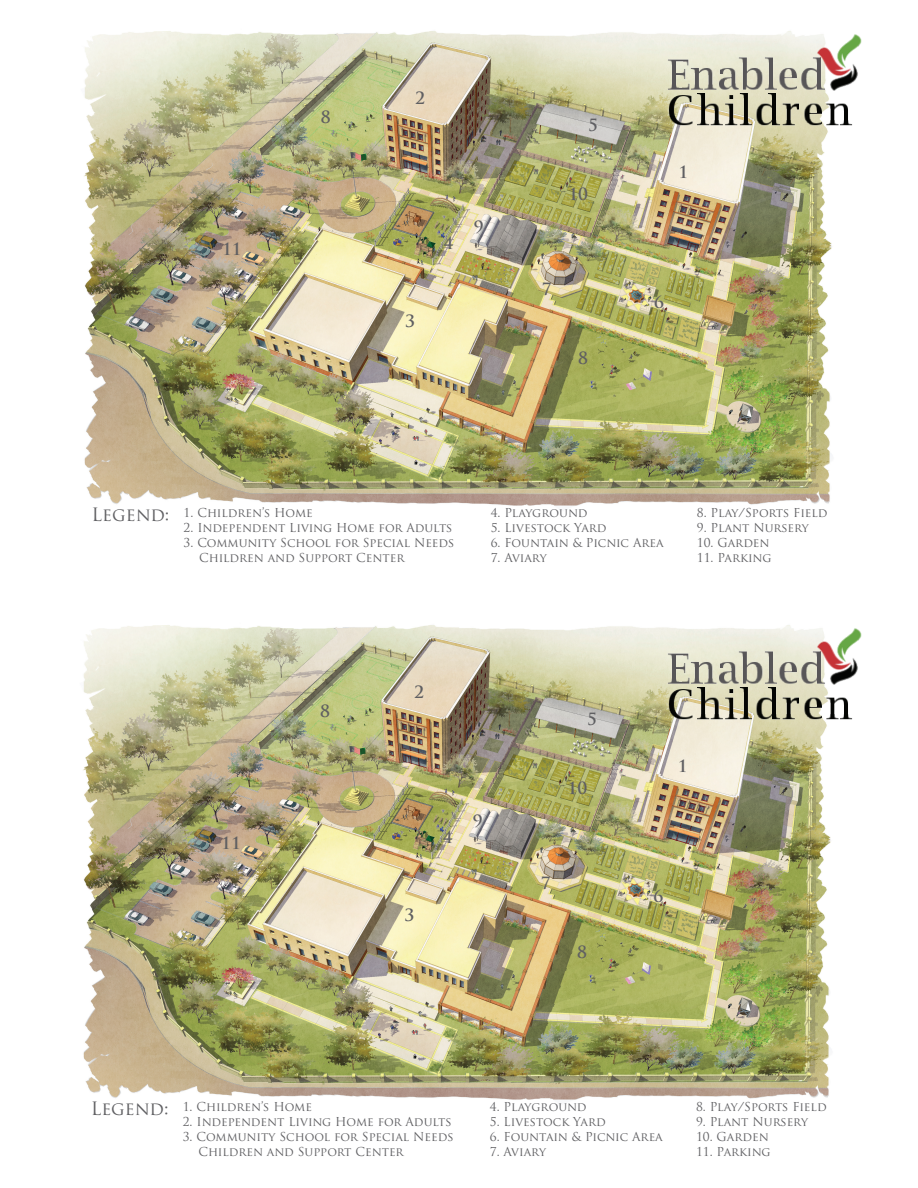
<style>
.page{position:relative;width:918px;height:1188px;background:#fff}
.page>*{position:absolute;margin:0;border:0;box-sizing:border-box;transform-origin:0 0}
.t1{font:18px "Trajan Pro";color:#5f5f62}
.t2{font:700 16.5px "Trajan Pro";color:#5f5f62}
.t3{font:12px/15px "Trajan Pro";color:#5f5f62}
</style>
<div class="page">
<img style="left:84px;top:31px;width:748px;height:475px">
<img style="left:654px;top:31px;width:208px;height:106px">
<img style="left:83px;top:625px;width:748px;height:475px">
<img style="left:653px;top:625px;width:209px;height:106px">
<h2 class="t2" style="left:222px;top:239px;width:21px">11</h2>
<h2 class="t2" style="left:321px;top:106px;width:11px">8</h2>
<h2 class="t2" style="left:415px;top:88px;width:11px">2</h2>
<h2 class="t2" style="left:405px;top:310px;width:11px">3</h2>
<h2 class="t2" style="left:444px;top:233px;width:11px">4</h2>
<h2 class="t2" style="left:474px;top:217px;width:11px">9</h2>
<h2 class="t2" style="left:588px;top:115px;width:11px">5</h2>
<h2 class="t2" style="left:568px;top:184px;width:21px">10</h2>
<h2 class="t2" style="left:542px;top:278px;width:11px">7</h2>
<h2 class="t2" style="left:578px;top:348px;width:11px">8</h2>
<h2 class="t2" style="left:679px;top:161px;width:11px">1</h2>
<h2 class="t2" style="left:654px;top:292px;width:11px">6</h2>
<p class="t3" style="left:184px;top:505px;width:131px">1. Children’s Home</p>
<p class="t3" style="left:184px;top:520px;width:270px">2. Independent Living Home for Adults</p>
<p class="t3" style="left:199px;top:535px;width:257px;text-indent:-16px">3. Community School for Special Needs<br>Children and Support Center</p>
<h1 class="t1" style="left:92px;top:503px;width:79px">Legend:</h1>
<p class="t3" style="left:697px;top:505px;width:132px">8. Play/Sports Field</p>
<p class="t3" style="left:697px;top:520px;width:114px">9. Plant Nursery</p>
<p class="t3" style="left:697px;top:535px;width:74px">10. Garden</p>
<p class="t3" style="left:697px;top:550px;width:76px">11. Parking</p>
<p class="t3" style="left:491px;top:505px;width:98px">4. Playground</p>
<p class="t3" style="left:491px;top:520px;width:117px">5. Livestock Yard</p>
<p class="t3" style="left:491px;top:535px;width:174px">6. Fountain &amp; Picnic Area</p>
<p class="t3" style="left:491px;top:550px;width:58px">7. Aviary</p>
<h2 class="t2" style="left:221px;top:833px;width:21px">11</h2>
<h2 class="t2" style="left:320px;top:700px;width:11px">8</h2>
<h2 class="t2" style="left:414px;top:682px;width:11px">2</h2>
<h2 class="t2" style="left:404px;top:904px;width:11px">3</h2>
<h2 class="t2" style="left:443px;top:827px;width:11px">4</h2>
<h2 class="t2" style="left:473px;top:811px;width:11px">9</h2>
<h2 class="t2" style="left:587px;top:709px;width:11px">5</h2>
<h2 class="t2" style="left:568px;top:778px;width:21px">10</h2>
<h2 class="t2" style="left:541px;top:872px;width:11px">7</h2>
<h2 class="t2" style="left:577px;top:942px;width:11px">8</h2>
<h2 class="t2" style="left:678px;top:755px;width:11px">1</h2>
<h2 class="t2" style="left:653px;top:886px;width:11px">6</h2>
<p class="t3" style="left:183px;top:1099px;width:131px">1. Children’s Home</p>
<p class="t3" style="left:183px;top:1114px;width:270px">2. Independent Living Home for Adults</p>
<p class="t3" style="left:198px;top:1129px;width:257px;text-indent:-16px">3. Community School for Special Needs<br>Children and Support Center</p>
<h1 class="t1" style="left:91px;top:1097px;width:79px">Legend:</h1>
<p class="t3" style="left:696px;top:1099px;width:132px">8. Play/Sports Field</p>
<p class="t3" style="left:696px;top:1114px;width:114px">9. Plant Nursery</p>
<p class="t3" style="left:696px;top:1129px;width:74px">10. Garden</p>
<p class="t3" style="left:696px;top:1144px;width:76px">11. Parking</p>
<p class="t3" style="left:490px;top:1099px;width:98px">4. Playground</p>
<p class="t3" style="left:490px;top:1114px;width:117px">5. Livestock Yard</p>
<p class="t3" style="left:490px;top:1129px;width:174px">6. Fountain &amp; Picnic Area</p>
<p class="t3" style="left:490px;top:1144px;width:58px">7. Aviary</p>
</div>
